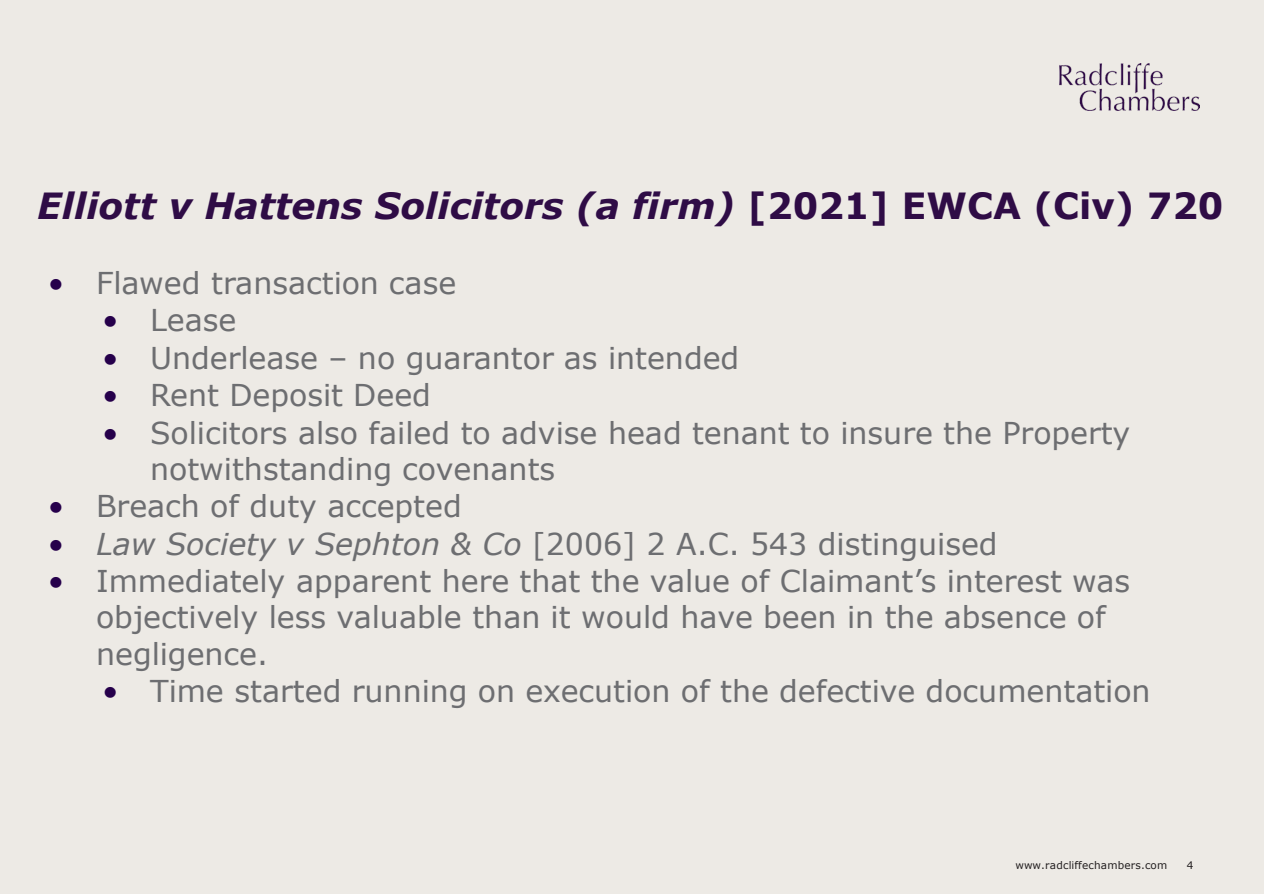
<style>
.page{position:relative;width:1264px;height:894px;background:#fff}
.page>*{position:absolute;margin:0;border:0;box-sizing:border-box;transform-origin:0 0}
.t1{font:italic 700 36px "Verdana";color:#2f0c46}
.t2{font:30px/36px "Verdana";color:#6d6e71}
.t3{font:10.5px "Verdana";letter-spacing:.015em;color:#231f20}
.s1{font-style:normal}
.s2{color:#26004b}
.s3{font-style:italic}
</style>
<div class="page">
<div style="left:0;top:0;width:1263px;height:893px;background:#edeae5"></div>
<img style="left:1059px;top:64px;width:140px;height:46px">
<h2 class="t1" style="left:37px;top:181px;width:1187px">Elliott v Hattens Solicitors (a firm) <span class="s1">[2021] EWCA (Civ) 720</span></h2>
<p class="t2" style="left:48px;top:264px;width:409px"><span class="s2">•</span> Flawed transaction case</p>
<p class="t2" style="left:102px;top:302px;width:136px"><span class="s2">•</span> Lease</p>
<p class="t2" style="left:102px;top:339px;width:638px"><span class="s2">•</span> Underlease – no guarantor as intended</p>
<p class="t2" style="left:102px;top:377px;width:330px"><span class="s2">•</span> Rent Deposit Deed</p>
<p class="t2" style="left:150px;top:414px;width:981px;text-indent:-48px"><span class="s2">•</span> Solicitors also failed to advise head tenant to insure the Property notwithstanding covenants</p>
<p class="t2" style="left:48px;top:488px;width:415px"><span class="s2">•</span> Breach of duty accepted</p>
<p class="t2" style="left:48px;top:525px;width:950px"><span class="s2">•</span> <span class="s3">Law Society v Sephton &amp; Co</span> [2006] 2 A.C. 543 distinguised</p>
<p class="t2" style="left:96px;top:563px;width:1035px;text-indent:-48px"><span class="s2">•</span> Immediately apparent here that the value of Claimant’s interest was objectively less valuable than it would have been in the absence of negligence.</p>
<p class="t2" style="left:102px;top:672px;width:1049px"><span class="s2">•</span> Time started running on execution of the defective documentation</p>
<p class="t3" style="left:1015px;top:858px;width:153px">www.radcliffechambers.com</p>
<p class="t3" style="left:1186px;top:858px;width:8px">4</p>
</div>
